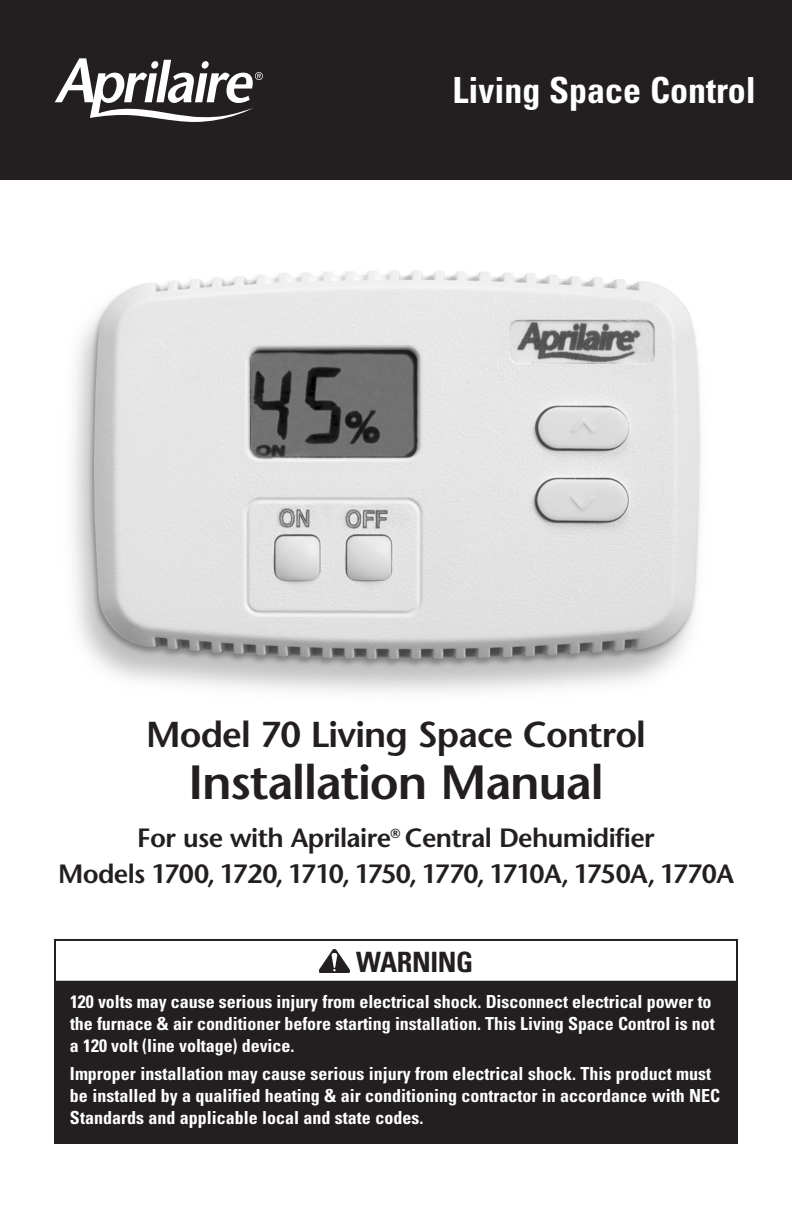
<style>
.page{position:relative;width:792px;height:1224px;background:#fff}
.page>*{position:absolute;margin:0;border:0;box-sizing:border-box;transform-origin:0 0}
.t1{font:600 48px "Stone Sans";letter-spacing:-.025em;color:#231f20}
.t2{font:600 36px "Stone Sans";letter-spacing:-.025em;color:#231f20}
.t3{font:700 condensed 36px "Univers";color:#fff}
.t4{font:700 condensed 28px "Univers";letter-spacing:-.015em;color:#231f20}
.t5{font:600 26.4px/36px "Stone Sans";letter-spacing:-.025em;color:#231f20;text-align:center}
.t6{font:700 condensed 18px/22px "Univers";color:#fff}
</style>
<div class="page">
<img style="left:72px;top:270px;width:629px;height:422px">
<div style="left:0;top:0;width:792px;height:180px;background:#231f20"></div>
<svg style="left:55px;top:58px;width:208px;height:64px"></svg>
<svg style="left:319px;top:949px;width:31px;height:24px"></svg>
<div style="left:54px;top:982px;width:684px;height:161px;background:#231f20"></div>
<hr style="left:54px;top:939px;width:2px;height:204px;background:#231f20">
<hr style="left:736px;top:939px;width:2px;height:204px;background:#231f20">
<hr style="left:54px;top:939px;width:684px;height:2px;background:#231f20">
<hr style="left:54px;top:981px;width:684px;height:2px;background:#231f20">
<h2 class="t3" style="left:452px;top:77px;width:305px">Living Space Control</h2>
<h2 class="t2" style="left:146px;top:720px;width:501px">Model 70 Living Space Control</h2>
<h1 class="t1" style="left:188px;top:763px;width:417px">Installation Manual</h1>
<h3 class="t5" style="left:58px;top:823px;width:677px">For use with Aprilaire<sup>®</sup> Central Dehumidifier<br>Models 1700, 1720, 1710, 1750, 1770, 1710A, 1750A, 1770A</h3>
<h3 class="t4" style="left:356px;top:951px;width:119px">WARNING</h3>
<p class="t6" style="left:70px;top:992px;width:646px">120 volts may cause serious injury from electrical shock. Disconnect electrical power to the furnace &amp; air conditioner before starting installation. This Living Space Control is not a 120 volt (line voltage) device.</p>
<p class="t6" style="left:70px;top:1064px;width:652px">Improper installation may cause serious injury from electrical shock. This product must be installed by a qualified heating &amp; air conditioning contractor in accordance with NEC<br>Standards and applicable local and state codes.</p>
</div>
